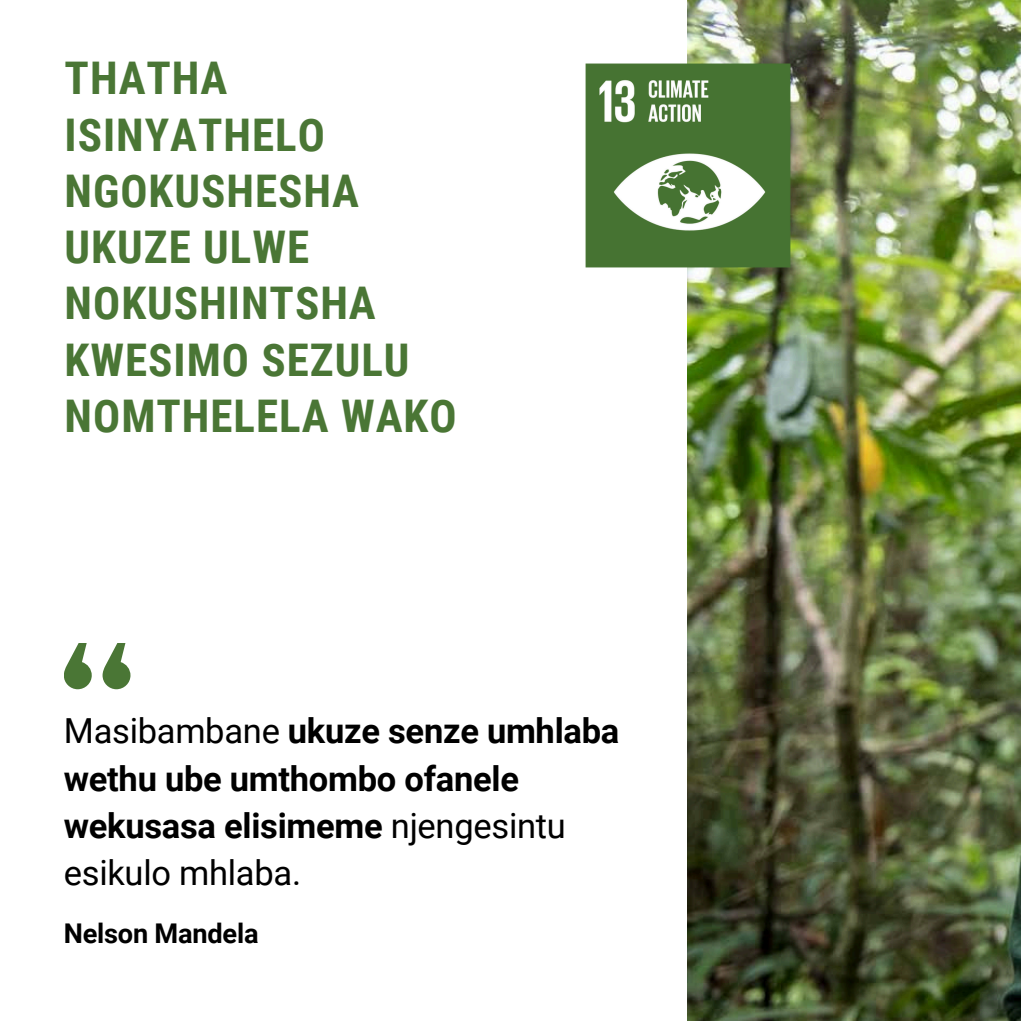
<style>
.page{position:relative;width:1021px;height:1021px;background:#fff}
.page>*{position:absolute;margin:0;border:0;box-sizing:border-box;transform-origin:0 0}
.t1{font:700 45px/56.2px "Roboto Condensed";letter-spacing:.02em;color:#4a7635}
.t2{font:700 34.5px/47.2px "Roboto";letter-spacing:-.01em;color:#000}
.t3{font:700 27.15px "Roboto";letter-spacing:-.01em;color:#000}
.s1{font-weight:400}
</style>
<div class="page">
<img style="left:687px;top:0;width:333px;height:1020px">
<svg style="left:64px;top:643px;width:66px;height:46px"></svg>
<img style="left:585px;top:56px;width:212px;height:219px">
<p class="t1" style="left:65px;top:51px;width:393px">THATHA<br>ISINYATHELO<br>NGOKUSHESHA<br>UKUZE ULWE<br>NOKUSHINTSHA<br>KWESIMO SEZULU<br>NOMTHELELA WAKO</p>
<h1 class="t2" style="left:64px;top:708px;width:557px"><span class="s1">Masibambane</span> ukuze senze umhlaba wethu ube umthombo ofanele wekusasa elisimeme <span class="s1">njengesintu esikulo mhlaba.</span></h1>
<p class="t3" style="left:64px;top:917px;width:196px">Nelson Mandela</p>
</div>
